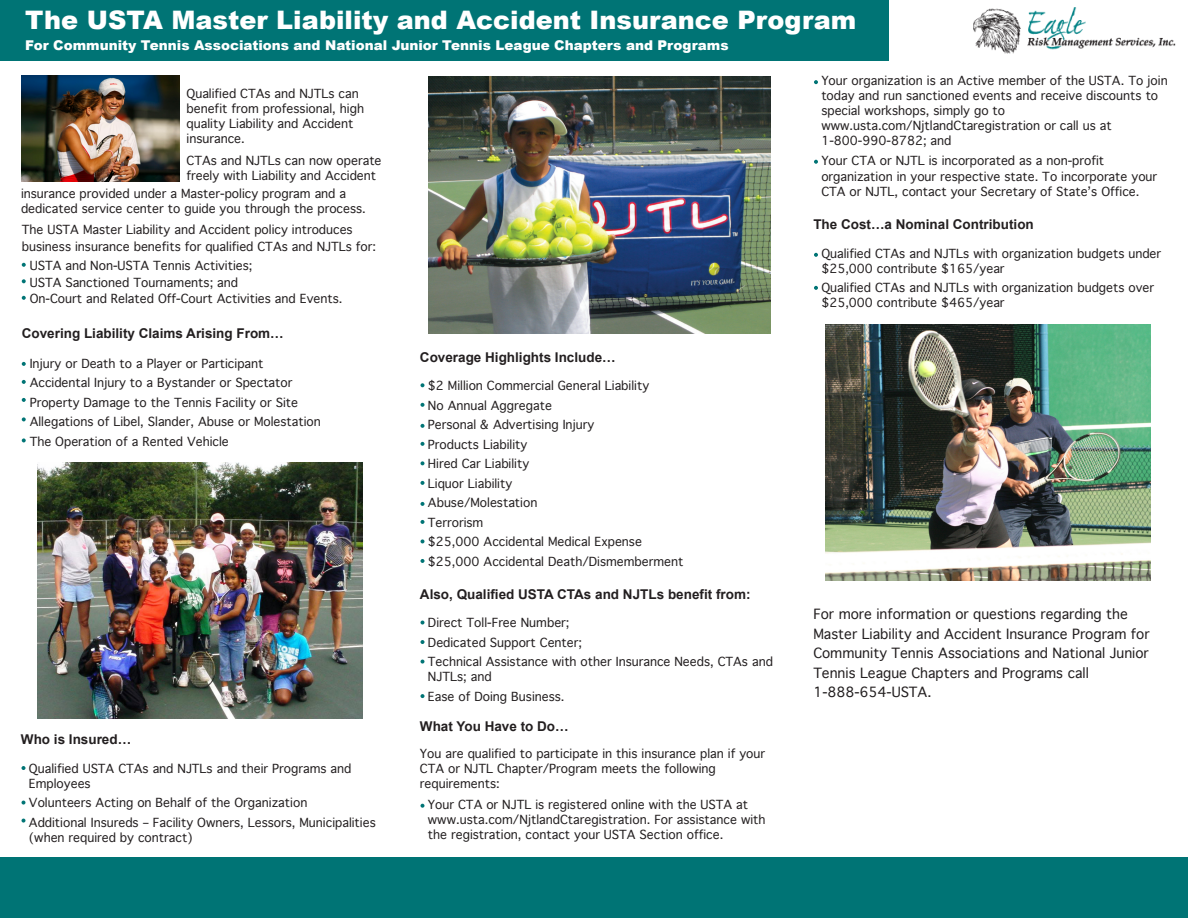
<style>
.page{position:relative;width:1188px;height:918px;background:#fff}
.page>*{position:absolute;margin:0;border:0;box-sizing:border-box;transform-origin:0 0}
.t1{font:900 25.5px "Arial";color:#fff}
.t2{font:13.5px/19.5px "Geneva";color:#231f20}
.t3{font:700 13.5px "Arial";color:#231f20}
.t4{font:900 13.5px "Arial";color:#fff}
.t5{font:12px/19.5px "Geneva";color:#231f20}
</style>
<div class="page">
<img style="left:974px;top:8px;width:202px;height:46px">
<svg style="left:22px;top:263px;width:4px;height:4px"></svg>
<svg style="left:22px;top:279px;width:4px;height:4px"></svg>
<svg style="left:22px;top:296px;width:4px;height:4px"></svg>
<svg style="left:22px;top:362px;width:4px;height:4px"></svg>
<svg style="left:22px;top:380px;width:4px;height:4px"></svg>
<svg style="left:22px;top:398px;width:4px;height:4px"></svg>
<svg style="left:22px;top:417px;width:4px;height:4px"></svg>
<svg style="left:22px;top:438px;width:4px;height:4px"></svg>
<img style="left:37px;top:463px;width:326px;height:255px">
<svg style="left:421px;top:383px;width:4px;height:4px"></svg>
<svg style="left:421px;top:403px;width:4px;height:4px"></svg>
<svg style="left:421px;top:424px;width:4px;height:4px"></svg>
<svg style="left:421px;top:442px;width:4px;height:4px"></svg>
<svg style="left:421px;top:461px;width:4px;height:4px"></svg>
<svg style="left:421px;top:481px;width:4px;height:4px"></svg>
<svg style="left:421px;top:502px;width:4px;height:4px"></svg>
<svg style="left:421px;top:520px;width:4px;height:4px"></svg>
<svg style="left:421px;top:539px;width:4px;height:4px"></svg>
<svg style="left:421px;top:559px;width:4px;height:4px"></svg>
<svg style="left:421px;top:621px;width:4px;height:4px"></svg>
<svg style="left:421px;top:640px;width:4px;height:4px"></svg>
<svg style="left:421px;top:660px;width:4px;height:4px"></svg>
<svg style="left:421px;top:694px;width:4px;height:4px"></svg>
<svg style="left:421px;top:804px;width:4px;height:4px"></svg>
<div style="left:0;top:858px;width:1188px;height:60px;background:#007475"></div>
<div style="left:0;top:0;width:888px;height:61px;background:#007475"></div>
<svg style="left:814px;top:80px;width:4px;height:4px"></svg>
<svg style="left:814px;top:160px;width:4px;height:4px"></svg>
<svg style="left:814px;top:253px;width:4px;height:4px"></svg>
<svg style="left:814px;top:286px;width:4px;height:4px"></svg>
<img style="left:22px;top:76px;width:158px;height:106px">
<svg style="left:22px;top:766px;width:4px;height:4px"></svg>
<svg style="left:22px;top:801px;width:4px;height:4px"></svg>
<svg style="left:22px;top:819px;width:4px;height:4px"></svg>
<img style="left:428px;top:77px;width:342px;height:256px">
<img style="left:826px;top:325px;width:324px;height:255px">
<p class="t1" style="left:25px;top:5px;width:833px">The USTA Master Liability and Accident Insurance Program</p>
<p class="t4" style="left:25px;top:37px;width:705px">For Community Tennis Associations and National Junior Tennis League Chapters and Programs</p>
<p class="t5" style="left:187px;top:87px;width:179px;line-height:15px">Qualified CTAs and NJTLs can benefit from professional, high quality Liability and Accident insurance.</p>
<p class="t5" style="left:187px;top:154px;width:197px;line-height:15px">CTAs and NJTLs can now operate freely with Liability and Accident</p>
<p class="t5" style="left:21px;top:188px;width:346px;line-height:15px">insurance provided under a Master-policy program and a dedicated service center to guide you through the process.</p>
<p class="t5" style="left:22px;top:223px;width:356px;line-height:16.5px">The USTA Master Liability and Accident policy introduces business insurance benefits for qualified CTAs and NJTLs for:</p>
<p class="t5" style="left:30px;top:259px;width:314px;line-height:16.5px">USTA and Non-USTA Tennis Activities;<br>USTA Sanctioned Tournaments; and<br>On-Court and Related Off-Court Activities and Events.</p>
<p class="t3" style="left:22px;top:326px;width:264px">Covering Liability Claims Arising From…</p>
<p class="t5" style="left:30px;top:355px;width:293px">Injury or Death to a Player or Participant Accidental Injury to a Bystander or Spectator Property Damage to the Tennis Facility or Site Allegations of Libel, Slander, Abuse or Molestation The Operation of a Rented Vehicle</p>
<p class="t3" style="left:21px;top:732px;width:112px">Who is Insured…</p>
<p class="t5" style="left:29px;top:762px;width:324px;line-height:15px">Qualified USTA CTAs and NJTLs and their Programs and<br>Employees</p>
<p class="t5" style="left:29px;top:794px;width:348px">Volunteers Acting on Behalf of the Organization<br>Additional Insureds – Facility Owners, Lessors, Municipalities</p>
<p class="t5" style="left:29px;top:829px;width:165px">(when required by contract)</p>
<p class="t3" style="left:420px;top:350px;width:197px">Coverage Highlights Include…</p>
<p class="t5" style="left:428px;top:377px;width:257px">$2 Million Commercial General Liability<br>No Annual Aggregate<br>Personal &amp; Advertising Injury<br>Products Liability<br>Hired Car Liability<br>Liquor Liability<br>Abuse/Molestation<br>Terrorism<br>$25,000 Accidental Medical Expense $25,000 Accidental Death/Dismemberment</p>
<p class="t3" style="left:420px;top:587px;width:332px">Also, Qualified USTA CTAs and NJTLs benefit from:</p>
<p class="t5" style="left:428px;top:614px;width:346px">Direct Toll-Free Number;<br>Dedicated Support Center;<br>Technical Assistance with other Insurance Needs, CTAs and</p>
<p class="t5" style="left:428px;top:668px;width:138px">NJTLs; and<br>Ease of Doing Business.</p>
<p class="t3" style="left:420px;top:719px;width:150px">What You Have to Do…</p>
<p class="t5" style="left:420px;top:747px;width:347px;line-height:15px">You are qualified to participate in this insurance plan if your<br>CTA or NJTL Chapter/Program meets the following requirements:</p>
<p class="t5" style="left:428px;top:798px;width:339px;line-height:15px">Your CTA or NJTL is registered online with the USTA at www.usta.com/NjtlandCtaregistration. For assistance with the registration, contact your USTA Section office.</p>
<p class="t5" style="left:821px;top:74px;width:348px;line-height:15px">Your organization is an Active member of the USTA. To join today and run sanctioned events and receive discounts to special workshops, simply go to www.usta.com/NjtlandCtaregistration or call us at 1-800-990-8782; and</p>
<p class="t5" style="left:821px;top:153px;width:337px;line-height:16.5px">Your CTA or NJTL is incorporated as a non-profit organization in your respective state. To incorporate your</p>
<p class="t5" style="left:821px;top:183px;width:320px">CTA or NJTL, contact your Secretary of Stateʼs Office.</p>
<p class="t3" style="left:813px;top:217px;width:222px">The Cost…a Nominal Contribution</p>
<p class="t5" style="left:821px;top:247px;width:341px;line-height:15px">Qualified CTAs and NJTLs with organization budgets under $25,000 contribute $165/year</p>
<p class="t5" style="left:821px;top:281px;width:334px;line-height:15px">Qualified CTAs and NJTLs with organization budgets over $25,000 contribute $465/year</p>
<p class="t2" style="left:813px;top:606px;width:338px">For more information or questions regarding the Master Liability and Accident Insurance Program for Community Tennis Associations and National Junior Tennis League Chapters and Programs call 1-888-654-USTA.</p>
</div>
